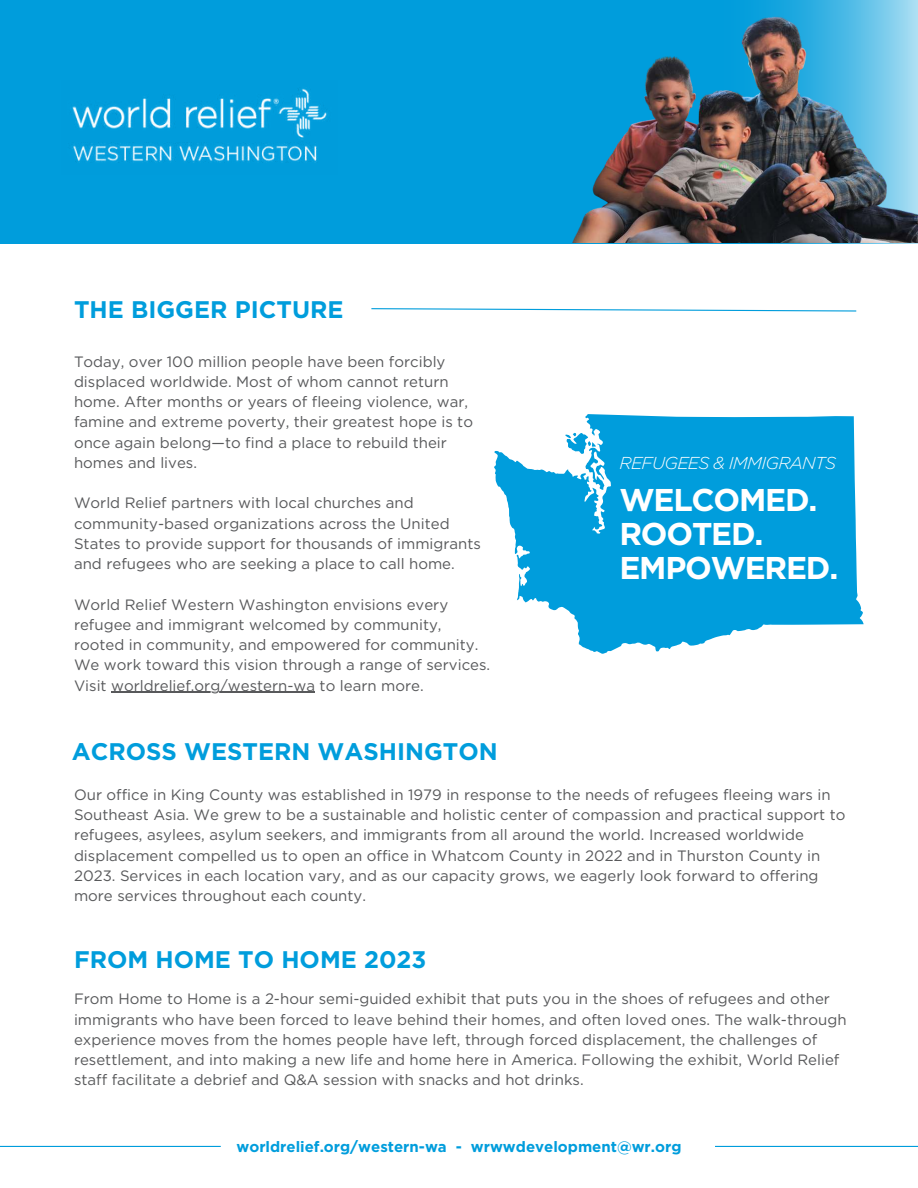
<style>
.page{position:relative;width:918px;height:1188px;background:#fff}
.page>*{position:absolute;margin:0;border:0;box-sizing:border-box;transform-origin:0 0}
.t1{font:700 31.5px/33.8px "Gotham";letter-spacing:-.04em;color:#fff}
.t2{font:700 24px "Gotham";color:#009ddc}
.t3{font:italic 300 17.25px "Gotham";letter-spacing:-.04em;color:#fff}
.t4{font:15px/20.2px "Gotham";color:#58595b}
.t5{font:700 15px "Gotham";color:#009ddc}
</style>
<div class="page">
<hr style="left:0;top:1146px;width:221px;height:1px;background:#009ddc">
<hr style="left:715px;top:1146px;width:203px;height:1px;background:#009ddc">
<svg style="left:494px;top:414px;width:370px;height:240px;fill:#009ddc"></svg>
<svg style="left:565px;top:433px;width:31px;height:21px"></svg>
<div style="left:0;top:0;width:918px;height:243px;background:#009ddc"></div>
<img style="left:72px;top:88px;width:256px;height:75px">
<svg style="left:371px;top:308px;width:486px;height:4px"></svg>
<hr style="left:111px;top:692px;width:204px;height:1px;background:#58595b">
<img style="left:572px;top:0;width:346px;height:243px">
<h2 class="t2" style="left:74px;top:293px;width:271px">THE BIGGER PICTURE</h2>
<p class="t4" style="left:74px;top:351px;width:401px">Today, over 100 million people have been forcibly displaced worldwide. Most of whom cannot return home. After months or years of fleeing violence, war, famine and extreme poverty, their greatest hope is to once again belong—to find a place to rebuild their homes and lives.</p>
<p class="t4" style="left:74px;top:493px;width:408px">World Relief partners with local churches and community-based organizations across the United States to provide support for thousands of immigrants and refugees who are seeking a place to call home.</p>
<p class="t4" style="left:74px;top:594px;width:418px">World Relief Western Washington envisions every refugee and immigrant welcomed by community, rooted in community, and empowered for community.<br>We work toward this vision through a range of services.<br>Visit worldrelief.org/western-wa to learn more.</p>
<p class="t3" style="left:619px;top:452px;width:218px">REFUGEES &amp; IMMIGRANTS</p>
<h1 class="t1" style="left:619px;top:483px;width:220px">WELCOMED.<br>ROOTED.<br>EMPOWERED.</h1>
<h2 class="t2" style="left:72px;top:736px;width:427px">ACROSS WESTERN WASHINGTON</h2>
<p class="t4" style="left:74px;top:784px;width:773px">Our office in King County was established in 1979 in response to the needs of refugees fleeing wars in Southeast Asia. We grew to be a sustainable and holistic center of compassion and practical support to refugees, asylees, asylum seekers, and immigrants from all around the world. Increased worldwide displacement compelled us to open an office in Whatcom County in 2022 and in Thurston County in 2023. Services in each location vary, and as our capacity grows, we eagerly look forward to offering more services throughout each county.</p>
<h2 class="t2" style="left:74px;top:944px;width:354px">FROM HOME TO HOME 2023</h2>
<p class="t4" style="left:74px;top:989px;width:774px">From Home to Home is a 2-hour semi-guided exhibit that puts you in the shoes of refugees and other immigrants who have been forced to leave behind their homes, and often loved ones. The walk-through experience moves from the homes people have left, through forced displacement, the challenges of resettlement, and into making a new life and home here in America. Following the exhibit, World Relief staff facilitate a debrief and Q&amp;A session with snacks and hot drinks.</p>
<p class="t5" style="left:236px;top:1136px;width:447px">worldrelief.org/western-wa - wrwwdevelopment@wr.org</p>
</div>
